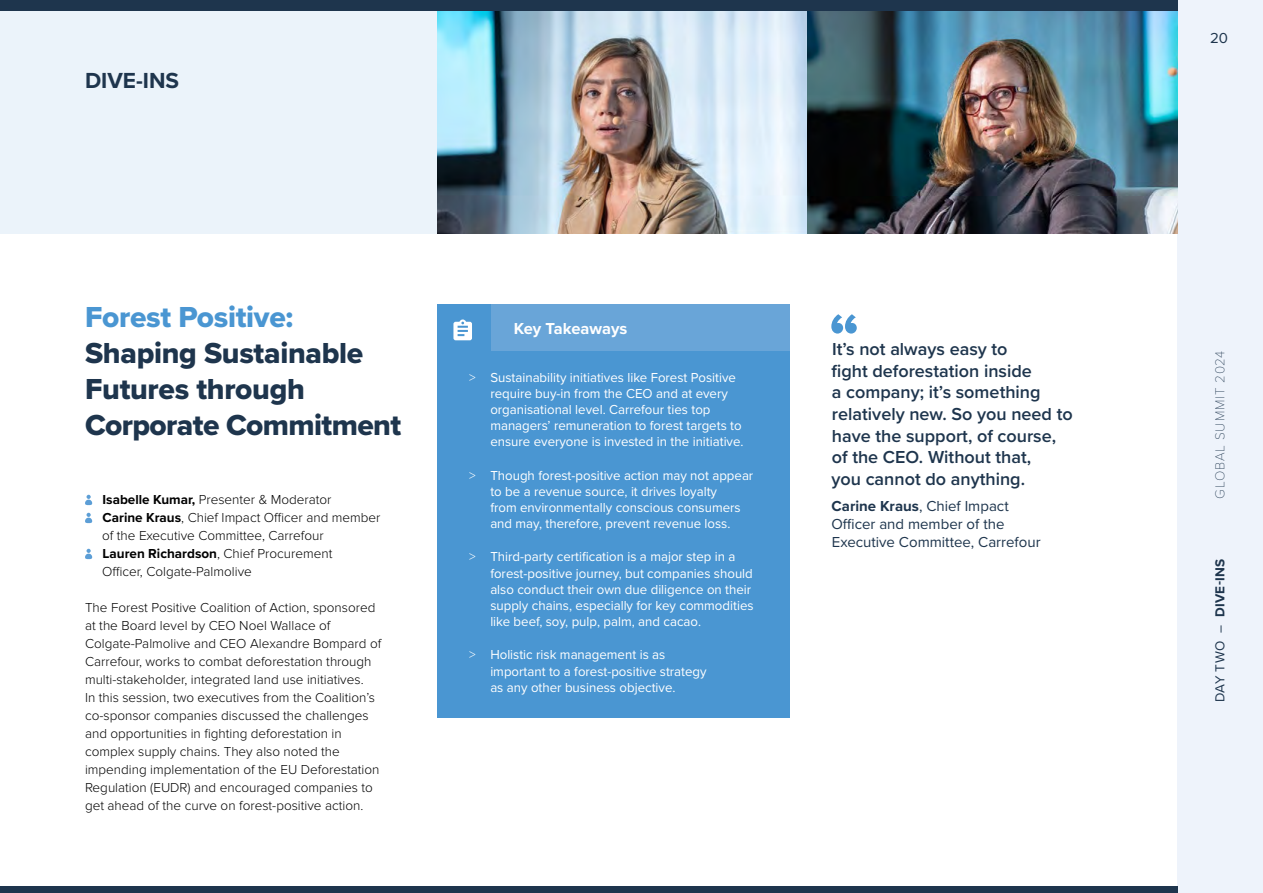
<style>
.page{position:relative;width:1263px;height:893px;background:#fff}
.page>*{position:absolute;margin:0;border:0;box-sizing:border-box;transform-origin:0 0}
.t1{font:30px/36px "Proxima Nova Extrabld";letter-spacing:-.01em;color:#1e354d}
.t2{font:30px "Proxima Nova Extrabld";letter-spacing:-.01em;color:#4a96d2}
.t3{font:700 22.65px "Proxima Nova";color:#1e354d}
.t4{font:600 18px/21.6px "Proxima Nova";color:#1e354d}
.t5{font:700 16.5px "Proxima Nova";color:#fff}
.t6{font:15px/18px "Proxima Nova";color:#1e354d}
.t7{font:300 13.5px/18px "Proxima Nova";color:#000}
.t8{font:13.5px/16.2px "Proxima Nova";color:#fff}
.t9{font:100 13.5px "Proxima Nova T";letter-spacing:.065em;color:#1e354d}
.t10{font:700 13.5px "Proxima Nova";letter-spacing:.015em;color:#1e354d}
.s1{font-weight:700}
.s2{font-weight:300}
.s3{font-weight:400}
</style>
<div class="page">
<div style="left:1178px;top:0;width:85px;height:893px;background:#eef3fb"></div>
<div style="left:0;top:8px;width:444px;height:226px;background:#ebf3fa"></div>
<div style="left:0;top:886px;width:1178px;height:7px;background:#1e354d"></div>
<img style="left:437px;top:11px;width:370px;height:223px">
<img style="left:807px;top:11px;width:371px;height:223px">
<svg style="left:831px;top:314px;width:26px;height:20px"></svg>
<div style="left:437px;top:337px;width:352px;height:136px;background:#4a96d2"></div>
<div style="left:437px;top:435px;width:352px;height:119px;background:#4a96d2"></div>
<div style="left:437px;top:517px;width:352px;height:135px;background:#4a96d2"></div>
<div style="left:437px;top:615px;width:352px;height:103px;background:#4a96d2"></div>
<div style="left:437px;top:304px;width:352px;height:47px;background:#69a5d8"></div>
<div style="left:437px;top:304px;width:54px;height:49px;background:#4a96d2"></div>
<svg style="left:453px;top:319px;width:19px;height:21px"></svg>
<svg style="left:85px;top:495px;width:7px;height:10px"></svg>
<svg style="left:85px;top:513px;width:7px;height:10px"></svg>
<svg style="left:85px;top:549px;width:7px;height:10px"></svg>
<div style="left:0;top:0;width:1178px;height:11px;background:#1e354d"></div>
<h2 class="t3" style="left:85px;top:64px;width:96px">DIVE-INS</h2>
<h1 class="t2" style="left:85px;top:295px;width:210px">Forest Positive:</h1>
<h1 class="t1" style="left:85px;top:335px;width:318px">Shaping Sustainable<br>Futures through<br>Corporate Commitment</h1>
<p class="t7" style="left:102px;top:491px;width:280px"><span class="s1">Isabelle Kumar,</span> Presenter &amp; Moderator<br><span class="s1">Carine Kraus</span>, Chief Impact Officer and member of the Executive Committee, Carrefour<br><span class="s1">Lauren Richardson</span>, Chief Procurement<br>Officer, Colgate-Palmolive</p>
<p class="t7" style="left:85px;top:599px;width:298px">The Forest Positive Coalition of Action, sponsored at the Board level by CEO Noel Wallace of Colgate-Palmolive and CEO Alexandre Bompard of Carrefour, works to combat deforestation through multi-stakeholder, integrated land use initiatives.<br>In this session, two executives from the Coalition’s co-sponsor companies discussed the challenges and opportunities in fighting deforestation in complex supply chains. They also noted the impending implementation of the EU Deforestation Regulation (EUDR) and encouraged companies to get ahead of the curve on forest-positive action.</p>
<p class="t5" style="left:514px;top:316px;width:115px">Key Takeaways</p>
<p class="t8" style="left:490px;top:368px;width:255px;text-indent:-21px"><span class="s2">&gt;</span> Sustainability initiatives like Forest Positive require buy-in from the CEO and at every organisational level. Carrefour ties top managers’ remuneration to forest targets to ensure everyone is invested in the initiative.</p>
<p class="t8" style="left:490px;top:466px;width:264px;text-indent:-21px"><span class="s2">&gt;</span> Though forest-positive action may not appear to be a revenue source, it drives loyalty<br>from environmentally conscious consumers and may, therefore, prevent revenue loss.</p>
<p class="t8" style="left:490px;top:548px;width:265px;text-indent:-21px"><span class="s2">&gt;</span> Third-party certification is a major step in a forest-positive journey, but companies should also conduct their own due diligence on their supply chains, especially for key commodities like beef, soy, pulp, palm, and cacao.</p>
<p class="t8" style="left:490px;top:646px;width:218px;text-indent:-21px"><span class="s2">&gt;</span> Holistic risk management is as important to a forest-positive strategy as any other business objective.</p>
<h3 class="t4" style="left:831px;top:338px;width:243px">It’s not always easy to<br>fight deforestation inside<br>a company; it’s something relatively new. So you need to have the support, of course, of the CEO. Without that,<br>you cannot do anything.</h3>
<p class="t6" style="left:831px;top:497px;width:211px"><span class="s1">Carine Kraus</span>, Chief Impact<br>Officer and member of the<br>Executive Committee, Carrefour</p>
<p class="t6" style="left:1210px;top:28px;width:19px">20</p>
<p class="t9" style="left:1210px;top:499px;width:150px;rotate:-90deg">GLOBAL SUMMIT 2024</p>
<p class="t10" style="left:1210px;top:702px;width:145px;rotate:-90deg"><span class="s3">DAY TWO –</span> DIVE-INS</p>
</div>
